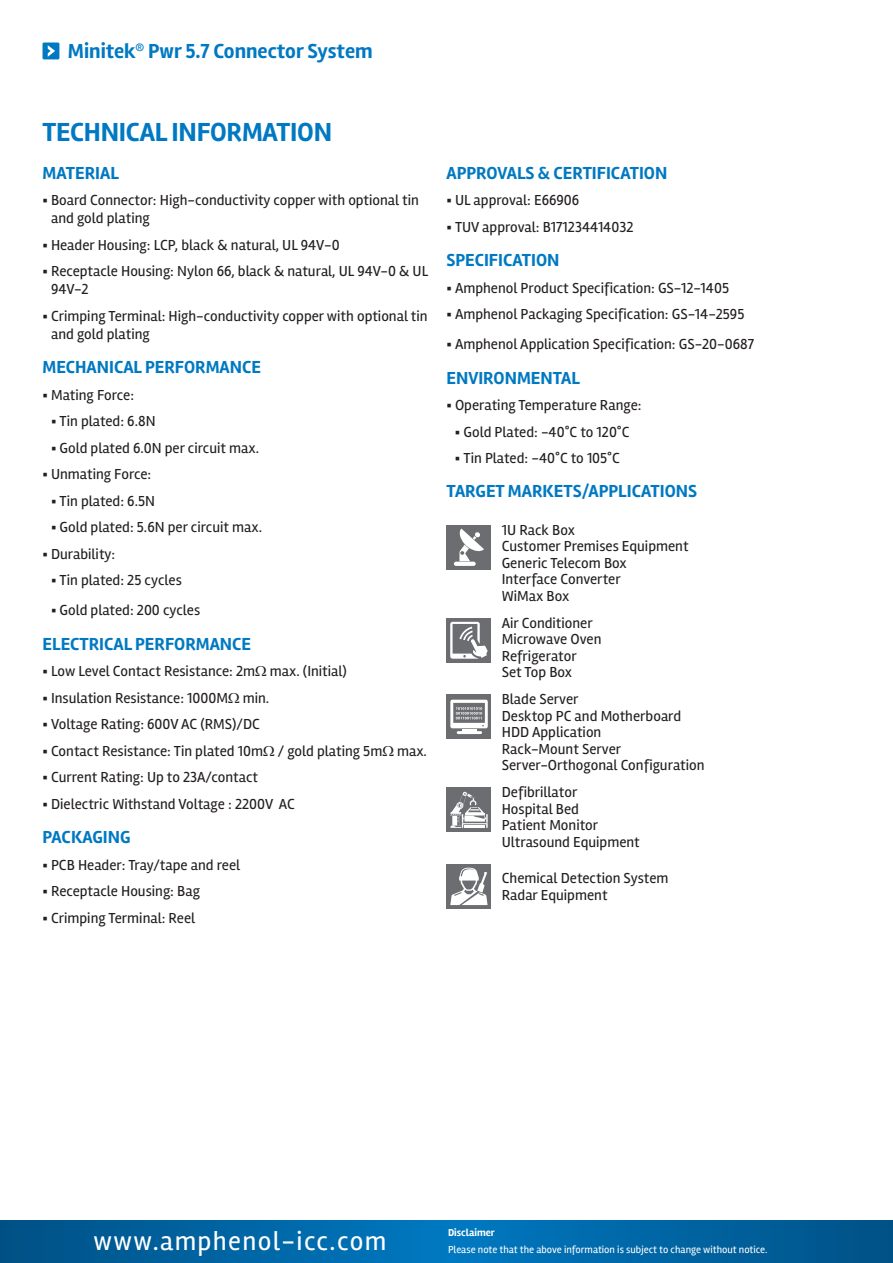
<style>
.page{position:relative;width:893px;height:1263px;background:#fff}
.page>*{position:absolute;margin:0;border:0;box-sizing:border-box;transform-origin:0 0}
.t1{font:27px "Rambla";letter-spacing:.05em;color:#fff}
.t2{font:700 27px "Rambla";letter-spacing:-.01em;color:#0079c2}
.t3{font:700 21px "Rambla";color:#0079c2}
.t4{font:700 18px "Rambla";color:#0079c2}
.t5{font:15px/18px "Rambla";color:#231f20}
.t6{font:10.5px "Rambla";color:#fff}
.t7{font:700 10.5px "Rambla";color:#fff}
</style>
<div class="page">
<div style="left:43px;top:43px;width:16px;height:16px;background:#0079c2"></div>
<svg style="left:48px;top:45px;width:7px;height:12px"></svg>
<svg style="left:0;top:1220px;width:893px;height:43px;background:#0064a2"></svg>
<div style="left:446px;top:525px;width:45px;height:45px;background:#6c6d70"></div>
<hr style="left:454px;top:562px;width:22px;height:4px;background:#fff;border-radius:2px">
<svg style="left:459px;top:528px;width:25px;height:33px"></svg>
<div style="left:446px;top:618px;width:45px;height:45px;background:#6c6d70"></div>
<svg style="left:450px;top:622px;width:38px;height:37px"></svg>
<div style="left:446px;top:694px;width:45px;height:45px;background:#6c6d70"></div>
<hr style="left:457px;top:731px;width:25px;height:3px;background:#fff">
<svg style="left:450px;top:700px;width:38px;height:31px"></svg>
<div style="left:446px;top:787px;width:45px;height:45px;background:#6c6d70"></div>
<svg style="left:450px;top:792px;width:38px;height:36px"></svg>
<div style="left:446px;top:864px;width:45px;height:45px;background:#6c6d70"></div>
<svg style="left:450px;top:867px;width:38px;height:38px"></svg>
<p class="t3" style="left:68px;top:39px;width:306px">Minitek<sup>®</sup> Pwr 5.7 Connector System</p>
<p class="t2" style="left:43px;top:116px;width:291px">TECHNICAL INFORMATION</p>
<p class="t4" style="left:43px;top:162px;width:78px">MATERIAL</p>
<p class="t5" style="left:51px;top:191px;width:369px;text-indent:-9px">▪ Board Connector: High-conductivity copper with optional tin and gold plating</p>
<p class="t5" style="left:43px;top:236px;width:299px">▪ Header Housing: LCP, black &amp; natural, UL 94V-0</p>
<p class="t5" style="left:51px;top:262px;width:379px;text-indent:-9px">▪ Receptacle Housing: Nylon 66, black &amp; natural, UL 94V-0 &amp; UL<br>94V-2</p>
<p class="t5" style="left:51px;top:307px;width:378px;text-indent:-9px">▪ Crimping Terminal: High-conductivity copper with optional tin and gold plating</p>
<p class="t4" style="left:43px;top:357px;width:220px">MECHANICAL PERFORMANCE</p>
<p class="t5" style="left:43px;top:386px;width:93px">▪ Mating Force:</p>
<p class="t5" style="left:51px;top:412px;width:106px">▪ Tin plated: 6.8N</p>
<p class="t5" style="left:51px;top:439px;width:210px">▪ Gold plated 6.0N per circuit max.</p>
<p class="t5" style="left:43px;top:465px;width:110px">▪ Unmating Force:</p>
<p class="t5" style="left:51px;top:492px;width:105px">▪ Tin plated: 6.5N</p>
<p class="t5" style="left:51px;top:518px;width:213px">▪ Gold plated: 5.6N per circuit max.</p>
<p class="t5" style="left:43px;top:545px;width:74px">▪ Durability:</p>
<p class="t5" style="left:51px;top:571px;width:132px">▪ Tin plated: 25 cycles</p>
<p class="t5" style="left:51px;top:601px;width:151px">▪ Gold plated: 200 cycles</p>
<p class="t4" style="left:43px;top:633px;width:210px">ELECTRICAL PERFORMANCE</p>
<p class="t5" style="left:43px;top:662px;width:306px">▪ Low Level Contact Resistance: 2m max. (Initial)</p>
<p class="t5" style="left:43px;top:689px;width:228px">▪ Insulation Resistance: 1000M min.</p>
<p class="t5" style="left:43px;top:715px;width:219px">▪ Voltage Rating: 600V AC (RMS)/DC</p>
<p class="t5" style="left:43px;top:742px;width:386px">▪ Contact Resistance: Tin plated 10m / gold plating 5m max.</p>
<p class="t5" style="left:43px;top:768px;width:217px">▪ Current Rating: Up to 23A/contact</p>
<p class="t5" style="left:43px;top:795px;width:254px">▪ Dielectric Withstand Voltage : 2200V AC</p>
<p class="t4" style="left:43px;top:826px;width:90px">PACKAGING</p>
<p class="t5" style="left:43px;top:855px;width:199px">▪ PCB Header: Tray/tape and reel</p>
<p class="t5" style="left:43px;top:882px;width:159px">▪ Receptacle Housing: Bag</p>
<p class="t5" style="left:43px;top:908px;width:154px">▪ Crimping Terminal: Reel</p>
<p class="t4" style="left:446px;top:162px;width:222px">APPROVALS &amp; CERTIFICATION</p>
<p class="t5" style="left:446px;top:191px;width:134px">▪ UL approval: E66906</p>
<p class="t5" style="left:446px;top:218px;width:188px">▪ TUV approval: B171234414032</p>
<p class="t4" style="left:446px;top:249px;width:114px">SPECIFICATION</p>
<p class="t5" style="left:446px;top:279px;width:284px">▪ Amphenol Product Specification: GS-12-1405</p>
<p class="t5" style="left:446px;top:305px;width:299px">▪ Amphenol Packaging Specification: GS-14-2595</p>
<p class="t5" style="left:446px;top:335px;width:309px">▪ Amphenol Application Specification: GS-20-0687</p>
<p class="t4" style="left:446px;top:367px;width:135px">ENVIRONMENTAL</p>
<p class="t5" style="left:446px;top:396px;width:197px">▪ Operating Temperature Range:</p>
<p class="t5" style="left:455px;top:423px;width:176px">▪ Gold Plated: -40°C to 120°C</p>
<p class="t5" style="left:455px;top:449px;width:167px">▪ Tin Plated: -40°C to 105°C</p>
<p class="t4" style="left:446px;top:481px;width:252px">TARGET MARKETS/APPLICATIONS</p>
<p class="t5" style="left:502px;top:521px;width:75px">1U Rack Box</p>
<p class="t5" style="left:502px;top:537px;width:188px">Customer Premises Equipment</p>
<p class="t5" style="left:502px;top:554px;width:126px">Generic Telecom Box</p>
<p class="t5" style="left:502px;top:570px;width:120px">Interface Converter</p>
<p class="t5" style="left:502px;top:587px;width:69px">WiMax Box</p>
<p class="t5" style="left:502px;top:614px;width:93px">Air Conditioner</p>
<p class="t5" style="left:502px;top:630px;width:101px">Microwave Oven</p>
<p class="t5" style="left:502px;top:647px;width:77px">Refrigerator</p>
<p class="t5" style="left:502px;top:663px;width:72px">Set Top Box</p>
<p class="t5" style="left:502px;top:690px;width:78px">Blade Server</p>
<p class="t5" style="left:502px;top:707px;width:181px">Desktop PC and Motherboard</p>
<p class="t5" style="left:502px;top:723px;width:101px">HDD Application</p>
<p class="t5" style="left:502px;top:740px;width:121px">Rack-Mount Server</p>
<p class="t5" style="left:502px;top:756px;width:204px">Server-Orthogonal Configuration</p>
<p class="t5" style="left:502px;top:783px;width:77px">Defibrillator</p>
<p class="t5" style="left:502px;top:800px;width:79px">Hospital Bed</p>
<p class="t5" style="left:502px;top:816px;width:98px">Patient Monitor</p>
<p class="t5" style="left:502px;top:833px;width:140px">Ultrasound Equipment</p>
<p class="t5" style="left:502px;top:869px;width:168px">Chemical Detection System</p>
<p class="t5" style="left:502px;top:885px;width:107px">Radar Equipment</p>
<h1 class="t1" style="left:94px;top:1224px;width:294px">www.amphenol-icc.com</h1>
<p class="t7" style="left:448px;top:1227px;width:48px">Disclaimer</p>
<p class="t6" style="left:448px;top:1243px;width:321px">Please note that the above information is subject to change without notice.</p>
</div>
